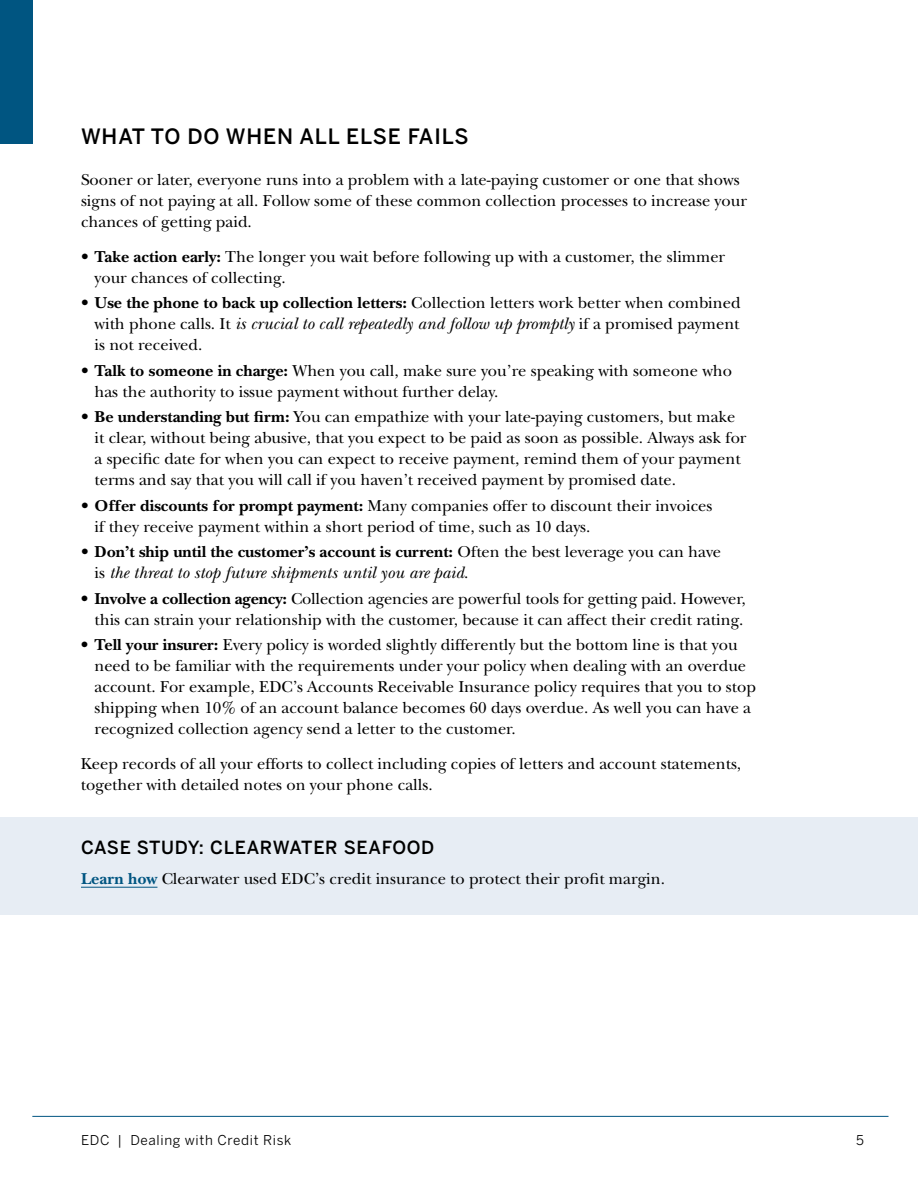
<style>
.page{position:relative;width:918px;height:1188px;background:#fff}
.page>*{position:absolute;margin:0;border:0;box-sizing:border-box;transform-origin:0 0}
.t1{font:500 21px "Benton Sans";letter-spacing:.04em;color:#000}
.t2{font:500 18px "Benton Sans";letter-spacing:.02em;color:#000}
.t3{font:italic 17.25px "New Baskerville";letter-spacing:.005em;color:#000}
.t4{font:16.5px/21px "New Baskerville";color:#000}
.t5{font:700 16.5px "New Baskerville";color:#000}
.t6{font:13.5px "Benton Sans";letter-spacing:.05em;color:#000}
.s1{font-weight:700}
.s2{font-style:normal;font-size:16.5px}
.s3{font-weight:400}
.s4{font-weight:700;color:#005581}
</style>
<div class="page">
<div style="left:0;top:0;width:33px;height:144px;background:#005581"></div>
<hr style="left:32px;top:1116px;width:857px;height:1px;background:#005581">
<div style="left:0;top:818px;width:918px;height:97px;background:#e7edf4"></div>
<hr style="left:81px;top:887px;width:76px;height:1px;background:#005581">
<p class="t1" style="left:81px;top:124px;width:233px">WHAT TO DO WHEN ALL</p>
<p class="t1" style="left:346px;top:124px;width:7px">ELSE</p>
<p class="t1" style="left:408px;top:124px;width:48px">FA ILS</p>
<p class="t4" style="left:81px;top:169px;width:667px">Sooner or later, everyone runs into a problem with a late-paying customer or one that shows signs of not paying at all. Follow some of these common collection processes to increase your chances of getting paid.</p>
<p class="t4" style="left:94px;top:246px;width:632px;text-indent:-13px">• <span class="s1">Take action early:</span> The longer you wait before following up with a customer, the slimmer your chances of collecting.</p>
<p class="t4" style="left:81px;top:292px;width:661px">• <span class="s1">Use the phone to back up collection letters:</span> Collection letters work better when combined</p>
<p class="t3" style="left:94px;top:314px;width:647px"><span class="s2">with phone calls. It</span> is crucial to call repeatedly and follow up promptly <span class="s2">if a promised payment</span></p>
<p class="t4" style="left:95px;top:334px;width:109px">is not received.</p>
<p class="t4" style="left:95px;top:360px;width:639px;text-indent:-13px">• <span class="s1">Talk to someone in charge:</span> When you call, make sure you’re speaking with someone who has the authority to issue payment without further delay.</p>
<p class="t4" style="left:95px;top:406px;width:654px;text-indent:-13px">• <span class="s1">Be understanding but firm:</span> You can empathize with your late-paying customers, but make it clear, without being abusive, that you expect to be paid as soon as possible. Always ask for a specific date for when you can expect to receive payment, remind them of your payment terms and say that you will call if you haven’t received payment by promised date.</p>
<p class="t4" style="left:95px;top:495px;width:619px;text-indent:-13px">• <span class="s1">Offer discounts for prompt payment:</span> Many companies offer to discount their invoices if they receive payment within a short period of time, such as 10 days.</p>
<p class="t5" style="left:81px;top:542px;width:642px"><span class="s3">•</span> Don’t ship until the customer’s account is current: <span class="s3">Often the best leverage you can have</span></p>
<p class="t3" style="left:95px;top:563px;width:376px"><span class="s2">is</span> the threat to stop future shipments until you are paid<span class="s2">.</span></p>
<p class="t4" style="left:81px;top:588px;width:666px;text-align:right">• <span class="s1">Involve a collection agency:</span> Collection agencies are powerful tools for getting paid. However, this can strain your relationship with the customer, because it can affect their credit rating.</p>
<p class="t4" style="left:94px;top:634px;width:663px;text-indent:-13px">• <span class="s1">Tell your insurer:</span> Every policy is worded slightly differently but the bottom line is that you need to be familiar with the requirements under your policy when dealing with an overdue account. For example, EDC’s Accounts Receivable Insurance policy requires that you to stop shipping when 10% of an account balance becomes 60 days overdue. As well you can have a recognized collection agency send a letter to the customer.</p>
<p class="t4" style="left:81px;top:753px;width:662px">Keep records of all your efforts to collect including copies of letters and account statements, together with detailed notes on your phone calls.</p>
<p class="t2" style="left:81px;top:837px;width:18px">CASE</p>
<p class="t2" style="left:137px;top:837px;width:99px">STUDY: CLEA</p>
<p class="t2" style="left:260px;top:837px;width:35px">RWATE</p>
<p class="t2" style="left:325px;top:837px;width:45px">R SEAFOO</p>
<p class="t2" style="left:421px;top:837px;width:15px">D</p>
<p class="t4" style="left:81px;top:868px;width:586px"><span class="s4">Learn how</span> Clearwater used EDC’s credit insurance to protect their profit margin.</p>
<p class="t6" style="left:81px;top:1132px;width:212px">EDC | Dealing with Credit Risk</p>
<p class="t6" style="left:856px;top:1132px;width:9px">5</p>
</div>
